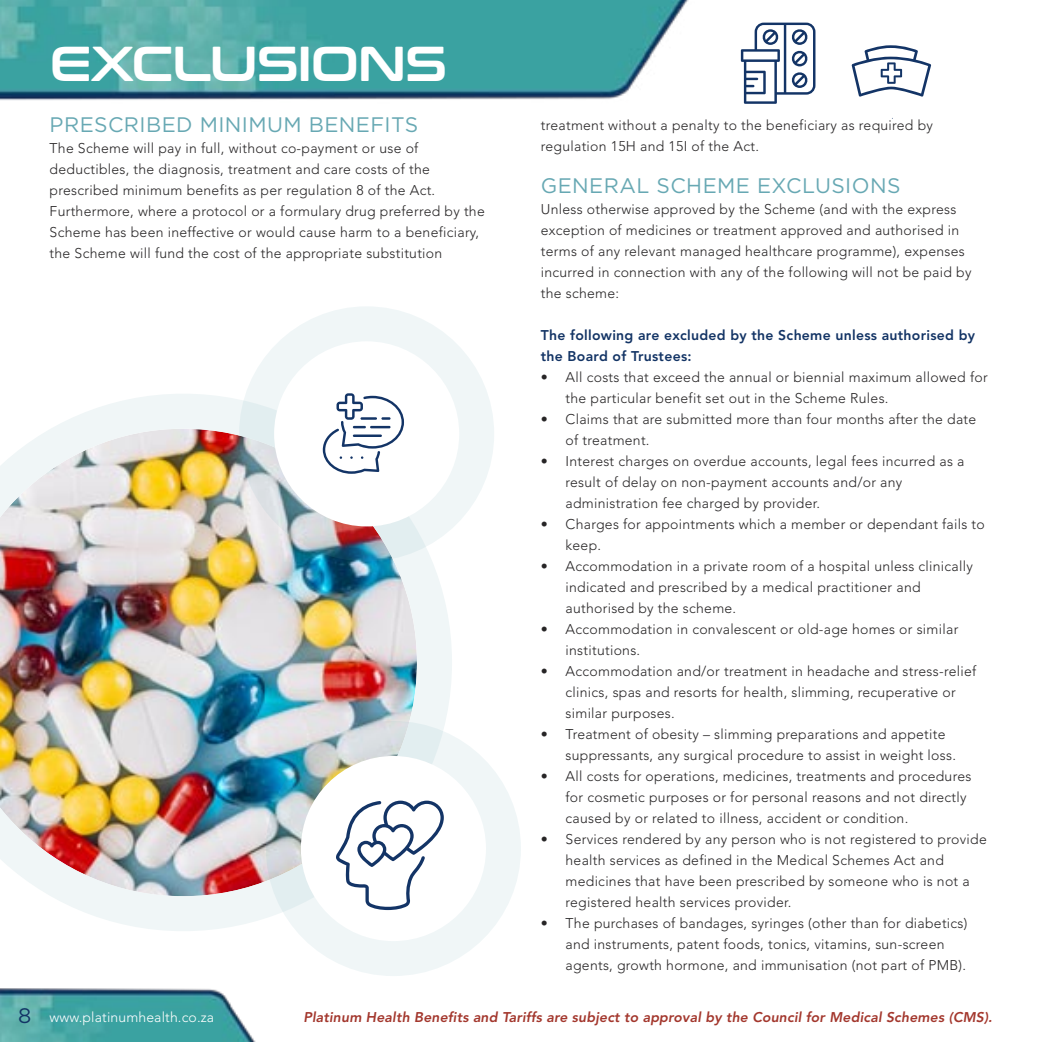
<style>
.page{position:relative;width:1042px;height:1042px;background:#fff}
.page>*{position:absolute;margin:0;border:0;box-sizing:border-box;transform-origin:0 0}
.t1{font:49px "Conthrax Sb";letter-spacing:-.02em;color:#fff}
.t2{font:21px "Gotham";letter-spacing:.02em;color:#67a8b3}
.t3{font:21px "Gotham";color:#133465}
.t4{font:300 14px/21px "Avenir";letter-spacing:.02em;color:#272526}
.t5{font:italic 800 14px "Avenir";letter-spacing:.01em;color:#a3372d}
.t6{font:800 14px/21px "Avenir";letter-spacing:.02em;color:#133465}
.t7{font:300 14px "Avenir";letter-spacing:.01em;color:#fff}
</style>
<div class="page">
<img style="left:0;top:0;width:816px;height:101px">
<svg style="left:851px;top:45px;width:80px;height:52px"></svg>
<svg style="left:741px;top:23px;width:74px;height:81px"></svg>
<img style="left:0;top:394px;width:452px;height:537px">
<svg style="left:239px;top:307px;width:255px;height:254px"></svg>
<svg style="left:266px;top:721px;width:255px;height:255px"></svg>
<svg style="left:336px;top:800px;width:108px;height:110px"></svg>
<svg style="left:323px;top:393px;width:81px;height:81px"></svg>
<hr style="left:353px;top:434px;width:29px;height:3px;background:#133466">
<img style="left:0;top:972px;width:333px;height:70px">
<p class="t1" style="left:50px;top:44px;width:399px">EXCLUSIONS</p>
<p class="t2" style="left:50px;top:117px;width:370px">PRESCRIBED MINIMUM BENEFITS</p>
<p class="t4" style="left:50px;top:139px;width:437px">The Scheme will pay in full, without co-payment or use of deductibles, the diagnosis, treatment and care costs of the prescribed minimum benefits as per regulation 8 of the Act.<br>Furthermore, where a protocol or a formulary drug preferred by the Scheme has been ineffective or would cause harm to a beneficiary, the Scheme will fund the cost of the appropriate substitution</p>
<p class="t4" style="left:541px;top:115px;width:394px">treatment without a penalty to the beneficiary as required by regulation 15H and 15I of the Act.</p>
<p class="t2" style="left:541px;top:177px;width:361px">GENERAL SCHEME EXCLUSIONS</p>
<p class="t4" style="left:541px;top:199px;width:432px">Unless otherwise approved by the Scheme (and with the express exception of medicines or treatment approved and authorised in terms of any relevant managed healthcare programme), expenses incurred in connection with any of the following will not be paid by the scheme:</p>
<p class="t6" style="left:541px;top:325px;width:436px">The following are excluded by the Scheme unless authorised by the Board of Trustees:</p>
<p class="t4" style="left:565px;top:367px;width:424px;text-indent:-25px">• All costs that exceed the annual or biennial maximum allowed for the particular benefit set out in the Scheme Rules.</p>
<p class="t4" style="left:565px;top:409px;width:412px;text-indent:-25px">• Claims that are submitted more than four months after the date of treatment.</p>
<p class="t4" style="left:565px;top:451px;width:400px;text-indent:-25px">• Interest charges on overdue accounts, legal fees incurred as a result of delay on non-payment accounts and/or any administration fee charged by provider.</p>
<p class="t4" style="left:565px;top:514px;width:421px;text-indent:-25px">• Charges for appointments which a member or dependant fails to keep.</p>
<p class="t4" style="left:565px;top:556px;width:409px;text-indent:-25px">• Accommodation in a private room of a hospital unless clinically indicated and prescribed by a medical practitioner and authorised by the scheme.</p>
<p class="t4" style="left:565px;top:619px;width:394px;text-indent:-25px">• Accommodation in convalescent or old-age homes or similar institutions.</p>
<p class="t4" style="left:565px;top:661px;width:412px;text-indent:-25px">• Accommodation and/or treatment in headache and stress-relief clinics, spas and resorts for health, slimming, recuperative or similar purposes.</p>
<p class="t4" style="left:565px;top:724px;width:392px;text-indent:-25px">• Treatment of obesity – slimming preparations and appetite suppressants, any surgical procedure to assist in weight loss.</p>
<p class="t4" style="left:565px;top:766px;width:407px;text-indent:-25px">• All costs for operations, medicines, treatments and procedures for cosmetic purposes or for personal reasons and not directly caused by or related to illness, accident or condition.</p>
<p class="t4" style="left:565px;top:829px;width:423px;text-indent:-25px">• Services rendered by any person who is not registered to provide health services as defined in the Medical Schemes Act and medicines that have been prescribed by someone who is not a registered health services provider.</p>
<p class="t4" style="left:565px;top:913px;width:403px;text-indent:-25px">• The purchases of bandages, syringes (other than for diabetics) and instruments, patent foods, tonics, vitamins, sun-screen agents, growth hormone, and immunisation (not part of PMB).</p>
<p class="t3" style="left:18px;top:1008px;width:15px">8</p>
<p class="t7" style="left:50px;top:1011px;width:166px">www.platinumhealth.co.za</p>
<p class="t5" style="left:303px;top:1011px;width:690px">Platinum Health Benefits and Tariffs are subject to approval by the Council for Medical Schemes (CMS).</p>
</div>
